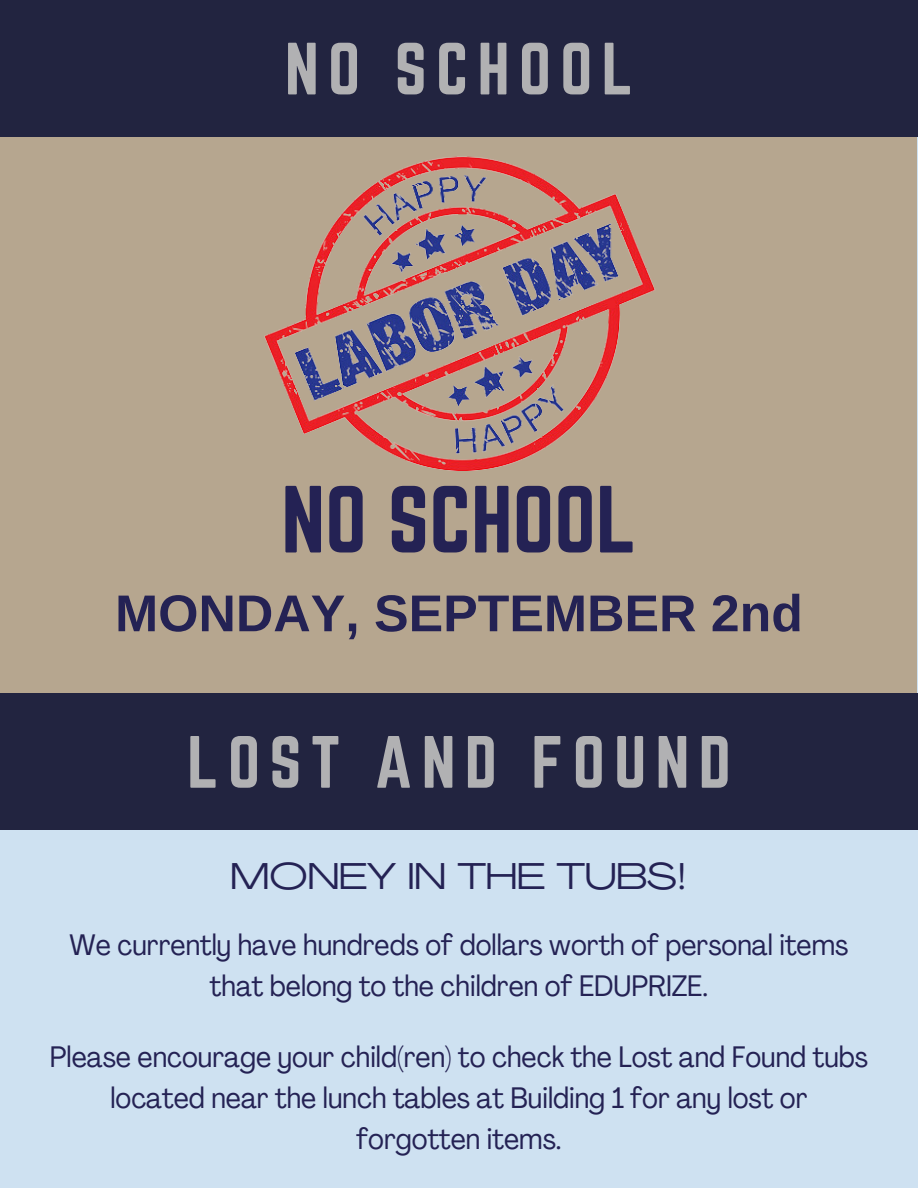
<style>
.page{position:relative;width:918px;height:1188px;background:#cee1f1}
.page>*{position:absolute;margin:0;border:0;box-sizing:border-box;transform-origin:0 0}
.t1{font:83.25px "Norwester";color:#242254}
.t2{font:64.65px "Norwester";letter-spacing:.14em;color:#b1b1b3}
.t3{font:700 51.75px "Arimo";color:#242254}
.t4{font:36.75px "Agrandir Grand";color:#242254}
.t5{font:condensed 29.25px/41px "Agrandir";color:#242254;text-align:center}
</style>
<div class="page">
<div style="left:0;top:0;width:917px;height:697px;background:#b6a68f"></div>
<img style="left:257px;top:136px;width:405px;height:335px">
<div style="left:0;top:0;width:918px;height:136px;background:#222440"></div>
<div style="left:0;top:693px;width:918px;height:136px;background:#222440"></div>
<h2 class="t2" style="left:285px;top:30px;width:350px">NO SCHOOL</h2>
<p class="t1" style="left:281px;top:469px;width:357px">NO SCHOOL</p>
<p class="t3" style="left:115px;top:584px;width:689px">MONDAY, SEPTEMBER 2nd</p>
<h1 class="t2" style="left:187px;top:723px;width:545px">LOST AND FOUND</h1>
<p class="t4" style="left:231px;top:861px;width:458px">MONEY IN THE TUBS!</p>
<p class="t5" style="left:70px;top:927px;width:780px">We currently have hundreds of dollars worth of personal items that belong to the children of EDUPRIZE.</p>
<p class="t5" style="left:50px;top:1040px;width:820px">Please encourage your child(ren) to check the Lost and Found tubs located near the lunch tables at Building 1 for any lost or forgotten items.</p>
</div>
